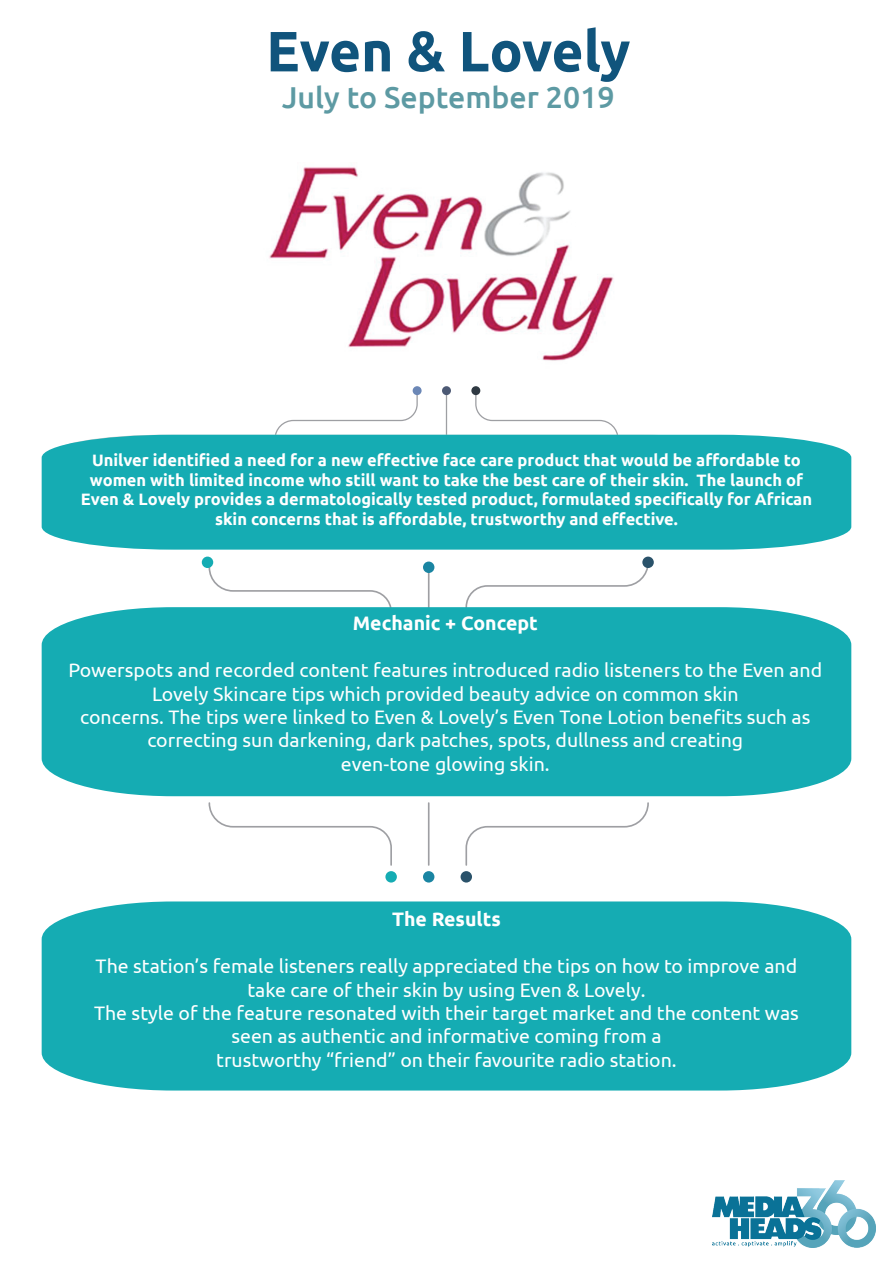
<style>
.page{position:relative;width:893px;height:1263px;background:#fff}
.page>*{position:absolute;margin:0;border:0;box-sizing:border-box;transform-origin:0 0}
.t1{font:700 56.85px "Ubuntu";letter-spacing:-.005em;color:#10547c}
.t2{font:500 30.15px "Ubuntu";color:#5d9aa3}
.t3{font:19.5px/23.4px "Ubuntu";color:#fff;text-align:center}
.t4{font:700 19.5px "Ubuntu";color:#fff}
.t5{font:700 16.5px/19.8px "Ubuntu";color:#fff;text-align:center}
</style>
<div class="page">
<div style="left:42px;top:901px;width:809px;height:189px;background:#15acb3"></div>
<img style="left:269px;top:167px;width:345px;height:194px">
<img style="left:712px;top:1181px;width:163px;height:67px">
<hr style="left:428px;top:566px;width:2px;height:64px;background:#9e9fa3">
<svg style="left:209px;top:566px;width:183px;height:41px"></svg>
<hr style="left:446px;top:390px;width:1px;height:50px;background:#9e9fa3">
<svg style="left:475px;top:390px;width:144px;height:45px"></svg>
<svg style="left:274px;top:390px;width:144px;height:45px"></svg>
<div style="left:442px;top:386px;width:9px;height:9px;background:#4c5974;border-radius:50%"></div>
<div style="left:471px;top:386px;width:9px;height:9px;background:#2f3942;border-radius:50%"></div>
<div style="left:413px;top:386px;width:9px;height:9px;background:#6b87b6;border-radius:50%"></div>
<div style="left:423px;top:871px;width:11px;height:11px;background:#1a85a2;border-radius:50%"></div>
<div style="left:461px;top:871px;width:11px;height:11px;background:#2a526a;border-radius:50%"></div>
<div style="left:385px;top:871px;width:12px;height:11px;background:#15acb3;border-radius:50%"></div>
<hr style="left:428px;top:802px;width:2px;height:64px;background:#9e9fa3">
<svg style="left:465px;top:802px;width:184px;height:64px"></svg>
<svg style="left:209px;top:802px;width:183px;height:64px"></svg>
<div style="left:42px;top:435px;width:809px;height:115px;background:#15acb3"></div>
<div style="left:423px;top:561px;width:11px;height:12px;background:#1a85a2;border-radius:50%"></div>
<svg style="left:465px;top:567px;width:183px;height:40px"></svg>
<div style="left:642px;top:557px;width:12px;height:11px;background:#2a526a;border-radius:50%"></div>
<div style="left:42px;top:607px;width:809px;height:189px;background:#15acb3"></div>
<div style="left:202px;top:557px;width:11px;height:11px;background:#15acb3;border-radius:50%"></div>
<h1 class="t1" style="left:266px;top:17px;width:366px">Even &amp; Lovely</h1>
<h2 class="t2" style="left:282px;top:78px;width:334px">July to September 2019</h2>
<p class="t5" style="left:81px;top:450px;width:733px">Unilver identified a need for a new effective face care product that would be affordable to women with limited income who still want to take the best care of their skin. The launch of Even &amp; Lovely provides a dermatologically tested product, formulated specifically for African skin concerns that is affordable, trustworthy and effective.</p>
<p class="t4" style="left:353px;top:612px;width:187px">Mechanic + Concept</p>
<p class="t3" style="left:69px;top:658px;width:755px">Powerspots and recorded content features introduced radio listeners to the Even and Lovely Skincare tips which provided beauty advice on common skin<br>concerns. The tips were linked to Even &amp; Lovely’s Even Tone Lotion benefits such as correcting sun darkening, dark patches, spots, dullness and creating<br>even-tone glowing skin.</p>
<p class="t4" style="left:392px;top:907px;width:110px">The Results</p>
<p class="t3" style="left:94px;top:954px;width:706px">The station’s female listeners really appreciated the tips on how to improve and take care of their skin by using Even &amp; Lovely.<br>The style of the feature resonated with their target market and the content was seen as authentic and informative coming from a<br>trustworthy “friend” on their favourite radio station.</p>
</div>
